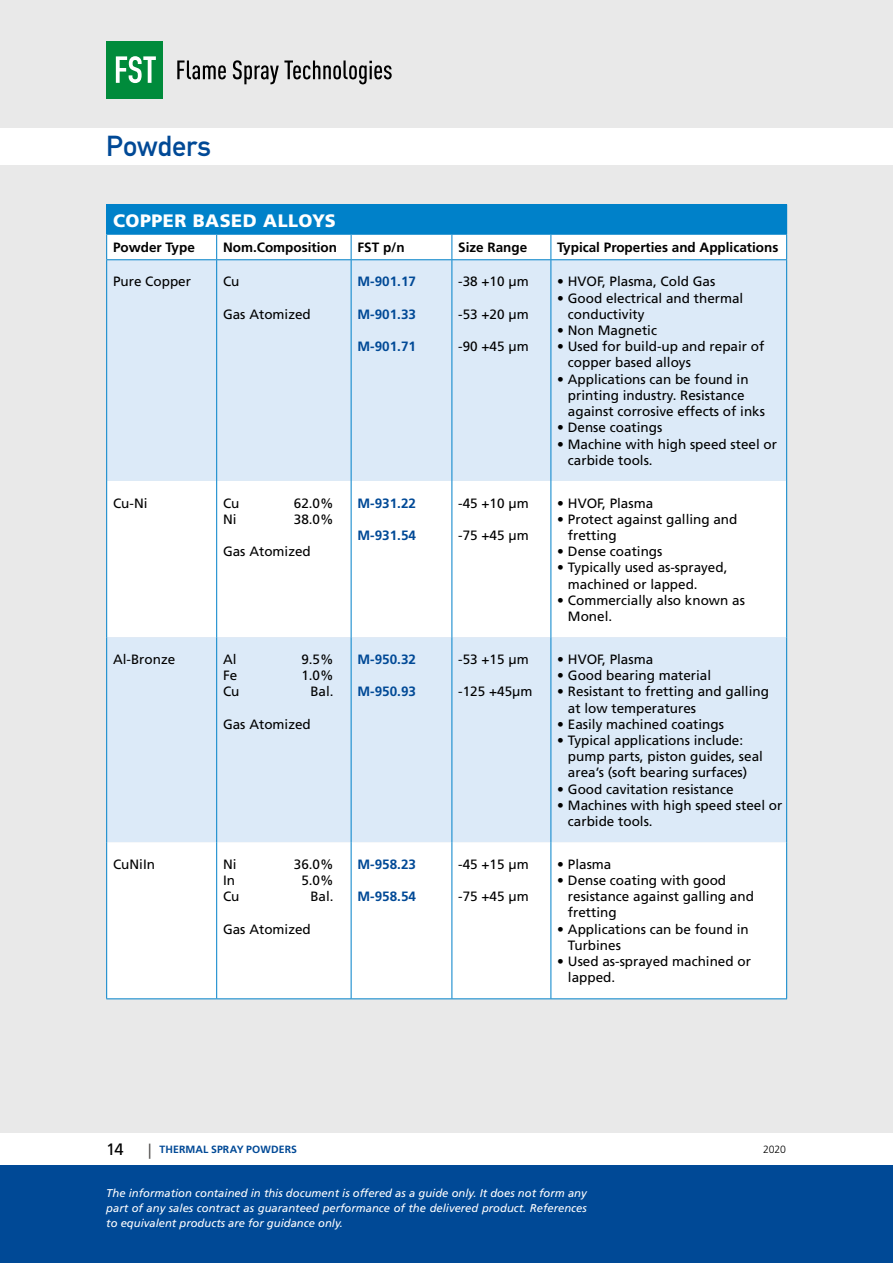
<style>
.page{position:relative;width:893px;height:1263px;background:#e9e9e9}
.page>*{position:absolute;margin:0;border:0;box-sizing:border-box;transform-origin:0 0}
.t1{font:28.5px "DIN Mittelschrift";letter-spacing:-.005em;color:#004996}
.t2{font:900 18px "Frutiger";letter-spacing:.025em;color:#fff}
.t3{font:16.5px "Frutiger";color:#000}
.t4{font:13.5px/16.2px "Frutiger";color:#000}
.t5{font:700 13.5px "Frutiger";color:#000}
.t6{font:700 13.5px "Frutiger";color:#004996}
.t7{font:italic 11.25px/15px "Frutiger";color:#fff;text-align:justify}
.t8{font:700 10.5px "Frutiger";letter-spacing:.01em;color:#004996}
.t9{font:300 10.5px "Frutiger";color:#000}
.s1{font-weight:400;font-size:15.15px;color:#565453}
</style>
<div class="page">
<div style="left:0;top:1148px;width:893px;height:115px;background:#004996"></div>
<div style="left:0;top:1134px;width:893px;height:31px;background:#fff"></div>
<div style="left:0;top:129px;width:893px;height:36px;background:#fff"></div>
<svg style="left:177px;top:60px;width:215px;height:24px"></svg>
<div style="left:106px;top:41px;width:57px;height:57px;background:#008b3b"></div>
<svg style="left:116px;top:56px;width:40px;height:27px"></svg>
<div style="left:107px;top:204px;width:680px;height:30px;background:#0081c9"></div>
<div style="left:107px;top:235px;width:679px;height:763px;background:#fff"></div>
<svg style="left:107px;top:260px;width:679px;height:582px;fill:#dceaf8"></svg>
<svg style="left:216px;top:235px;width:1px;height:24px"></svg>
<svg style="left:351px;top:235px;width:1px;height:24px"></svg>
<svg style="left:451px;top:235px;width:1px;height:24px"></svg>
<svg style="left:550px;top:235px;width:1px;height:24px"></svg>
<hr style="left:106px;top:260px;width:1px;height:221px;background:#0081c9">
<hr style="left:216px;top:260px;width:1px;height:221px;background:#0081c9">
<hr style="left:351px;top:260px;width:1px;height:221px;background:#0081c9">
<hr style="left:451px;top:260px;width:1px;height:221px;background:#0081c9">
<hr style="left:550px;top:260px;width:1px;height:221px;background:#0081c9">
<hr style="left:786px;top:260px;width:1px;height:221px;background:#0081c9">
<hr style="left:106px;top:481px;width:1px;height:156px;background:#0081c9">
<hr style="left:216px;top:481px;width:1px;height:156px;background:#0081c9">
<hr style="left:351px;top:481px;width:1px;height:156px;background:#0081c9">
<hr style="left:451px;top:481px;width:1px;height:156px;background:#0081c9">
<hr style="left:550px;top:481px;width:1px;height:156px;background:#0081c9">
<hr style="left:786px;top:481px;width:1px;height:156px;background:#0081c9">
<hr style="left:106px;top:637px;width:1px;height:205px;background:#0081c9">
<hr style="left:216px;top:637px;width:1px;height:205px;background:#0081c9">
<hr style="left:351px;top:637px;width:1px;height:205px;background:#0081c9">
<hr style="left:451px;top:637px;width:1px;height:205px;background:#0081c9">
<hr style="left:550px;top:637px;width:1px;height:205px;background:#0081c9">
<hr style="left:786px;top:637px;width:1px;height:205px;background:#0081c9">
<hr style="left:106px;top:842px;width:1px;height:156px;background:#0081c9">
<hr style="left:216px;top:842px;width:1px;height:156px;background:#0081c9">
<hr style="left:351px;top:842px;width:1px;height:156px;background:#0081c9">
<hr style="left:451px;top:842px;width:1px;height:156px;background:#0081c9">
<hr style="left:550px;top:842px;width:1px;height:156px;background:#0081c9">
<hr style="left:786px;top:842px;width:1px;height:156px;background:#0081c9">
<hr style="left:106px;top:998px;width:111px;height:1px;background:#0081c9">
<hr style="left:217px;top:998px;width:134px;height:1px;background:#0081c9">
<hr style="left:351px;top:998px;width:101px;height:1px;background:#0081c9">
<hr style="left:452px;top:998px;width:99px;height:1px;background:#0081c9">
<hr style="left:551px;top:998px;width:236px;height:1px;background:#0081c9">
<hr style="left:106px;top:259px;width:111px;height:1px;background:#0081c9">
<hr style="left:217px;top:259px;width:134px;height:1px;background:#0081c9">
<hr style="left:351px;top:259px;width:101px;height:1px;background:#0081c9">
<hr style="left:452px;top:259px;width:99px;height:1px;background:#0081c9">
<hr style="left:551px;top:259px;width:236px;height:1px;background:#0081c9">
<hr style="left:106px;top:204px;width:111px;height:1px;background:#0081c9">
<svg style="left:106px;top:205px;width:1px;height:54px"></svg>
<svg style="left:786px;top:235px;width:1px;height:24px"></svg>
<hr style="left:106px;top:234px;width:111px;height:1px;background:#0081c9">
<hr style="left:217px;top:234px;width:134px;height:1px;background:#0081c9">
<hr style="left:351px;top:234px;width:101px;height:1px;background:#0081c9">
<hr style="left:452px;top:234px;width:99px;height:1px;background:#0081c9">
<hr style="left:551px;top:234px;width:236px;height:1px;background:#0081c9">
<h1 class="t1" style="left:106px;top:130px;width:106px">Powders</h1>
<h2 class="t2" style="left:113px;top:209px;width:224px">COPPER BASED ALLOYS</h2>
<p class="t5" style="left:113px;top:240px;width:83px">Powder Type</p>
<p class="t5" style="left:223px;top:240px;width:115px">Nom.Composition</p>
<p class="t5" style="left:357px;top:240px;width:49px">FST p/n</p>
<p class="t5" style="left:458px;top:240px;width:71px">Size Range</p>
<p class="t5" style="left:557px;top:240px;width:223px">Typical Properties and Applications</p>
<p class="t4" style="left:113px;top:274px;width:80px">Pure Copper</p>
<p class="t4" style="left:223px;top:274px;width:18px">Cu</p>
<p class="t4" style="left:223px;top:306px;width:89px">Gas Atomized</p>
<p class="t4" style="left:557px;top:274px;width:160px">• HVOF, Plasma, Cold Gas</p>
<p class="t4" style="left:568px;top:290px;width:177px;text-indent:-11px">• Good electrical and thermal conductivity</p>
<p class="t4" style="left:557px;top:322px;width:101px">• Non Magnetic</p>
<p class="t4" style="left:568px;top:339px;width:198px;text-indent:-11px">• Used for build-up and repair of copper based alloys</p>
<p class="t4" style="left:568px;top:371px;width:199px;text-indent:-11px">• Applications can be found in printing industry. Resistance against corrosive effects of inks</p>
<p class="t4" style="left:557px;top:420px;width:107px">• Dense coatings</p>
<p class="t4" style="left:568px;top:436px;width:211px;text-indent:-11px">• Machine with high speed steel or carbide tools.</p>
<p class="t6" style="left:357px;top:274px;width:60px">M-901.17</p>
<p class="t6" style="left:357px;top:306px;width:60px">M-901.33</p>
<p class="t6" style="left:357px;top:339px;width:60px">M-901.71</p>
<p class="t4" style="left:458px;top:274px;width:72px">-38 +10 μm</p>
<p class="t4" style="left:458px;top:306px;width:72px">-53 +20 μ m</p>
<p class="t4" style="left:458px;top:339px;width:72px">-90 +45 μ m</p>
<p class="t4" style="left:113px;top:495px;width:36px">Cu-Ni</p>
<p class="t4" style="left:223px;top:495px;width:18px">Cu</p>
<p class="t4" style="left:294px;top:495px;width:41px">62.0%</p>
<p class="t4" style="left:223px;top:511px;width:15px">Ni</p>
<p class="t4" style="left:294px;top:511px;width:41px">38.0%</p>
<p class="t4" style="left:223px;top:543px;width:89px">Gas Atomized</p>
<p class="t6" style="left:357px;top:495px;width:60px">M-931.22</p>
<p class="t6" style="left:357px;top:527px;width:60px">M-931.54</p>
<p class="t4" style="left:113px;top:651px;width:64px">Al-Bronze</p>
<p class="t4" style="left:223px;top:651px;width:15px">Al</p>
<p class="t4" style="left:301px;top:651px;width:34px">9.5%</p>
<p class="t4" style="left:223px;top:667px;width:16px">Fe</p>
<p class="t4" style="left:301px;top:667px;width:34px">1.0%</p>
<p class="t4" style="left:223px;top:684px;width:18px">Cu</p>
<p class="t4" style="left:310px;top:684px;width:25px">Bal.</p>
<p class="t4" style="left:223px;top:716px;width:89px">Gas Atomized</p>
<p class="t6" style="left:357px;top:651px;width:60px">M-950.32</p>
<p class="t6" style="left:357px;top:684px;width:60px">M-950.93</p>
<p class="t4" style="left:113px;top:856px;width:43px">CuNiIn</p>
<p class="t4" style="left:223px;top:856px;width:15px">Ni</p>
<p class="t4" style="left:294px;top:856px;width:41px">36.0%</p>
<p class="t4" style="left:223px;top:872px;width:14px">In</p>
<p class="t4" style="left:301px;top:872px;width:34px">5.0%</p>
<p class="t4" style="left:223px;top:888px;width:18px">Cu</p>
<p class="t4" style="left:310px;top:888px;width:25px">Bal.</p>
<p class="t4" style="left:223px;top:921px;width:89px">Gas Atomized</p>
<p class="t6" style="left:357px;top:856px;width:60px">M-958.23</p>
<p class="t6" style="left:357px;top:889px;width:60px">M-958.54</p>
<p class="t4" style="left:458px;top:495px;width:72px">-45 +10 µm</p>
<p class="t4" style="left:458px;top:527px;width:72px">-75 +45 µm</p>
<p class="t4" style="left:557px;top:495px;width:97px">• HVOF, Plasma</p>
<p class="t4" style="left:568px;top:511px;width:171px;text-indent:-11px">• Protect against galling and fretting</p>
<p class="t4" style="left:557px;top:543px;width:107px">• Dense coatings</p>
<p class="t4" style="left:568px;top:560px;width:161px;text-indent:-11px">• Typically used as-sprayed, machined or lapped.</p>
<p class="t4" style="left:568px;top:592px;width:179px;text-indent:-11px">• Commercially also known as<br>Monel.</p>
<p class="t4" style="left:458px;top:651px;width:72px">-53 +15 µm</p>
<p class="t4" style="left:458px;top:684px;width:76px">-125 +45µm</p>
<p class="t4" style="left:557px;top:651px;width:97px">• HVOF, Plasma</p>
<p class="t4" style="left:557px;top:667px;width:155px">• Good bearing material</p>
<p class="t4" style="left:568px;top:684px;width:203px;text-indent:-11px">• Resistant to fretting and galling at low temperatures</p>
<p class="t4" style="left:557px;top:716px;width:168px">• Easily machined coatings</p>
<p class="t4" style="left:568px;top:732px;width:197px;text-indent:-11px">• Typical applications include: pump parts, piston guides, seal area’s (soft bearing surfaces)</p>
<p class="t4" style="left:557px;top:781px;width:178px">• Good cavitation resistance</p>
<p class="t4" style="left:568px;top:797px;width:216px;text-indent:-11px">• Machines with high speed steel or carbide tools.</p>
<p class="t4" style="left:458px;top:856px;width:72px">-45 +15 µm</p>
<p class="t4" style="left:458px;top:888px;width:72px">-75 +45 µm</p>
<p class="t4" style="left:557px;top:856px;width:56px">• Plasma</p>
<p class="t4" style="left:568px;top:872px;width:188px;text-indent:-11px">• Dense coating with good resistance against galling and fretting</p>
<p class="t4" style="left:568px;top:921px;width:182px;text-indent:-11px">• Applications can be found in<br>Turbines</p>
<p class="t4" style="left:568px;top:953px;width:185px;text-indent:-11px">• Used as-sprayed machined or lapped.</p>
<p class="t3" style="left:106px;top:1140px;width:19px">14</p>
<p class="t8" style="left:148px;top:1143px;width:150px"><span class="s1">|</span> THERMAL SPRAY POWDERS</p>
<p class="t9" style="left:763px;top:1143px;width:24px">2020</p>
<p class="t7" style="left:106px;top:1186px;width:482px">The information contained in this document is offered as a guide only. It does not form any part of any sales contract as guaranteed performance of the delivered product. References to equivalent products are for guidance only.</p>
</div>
